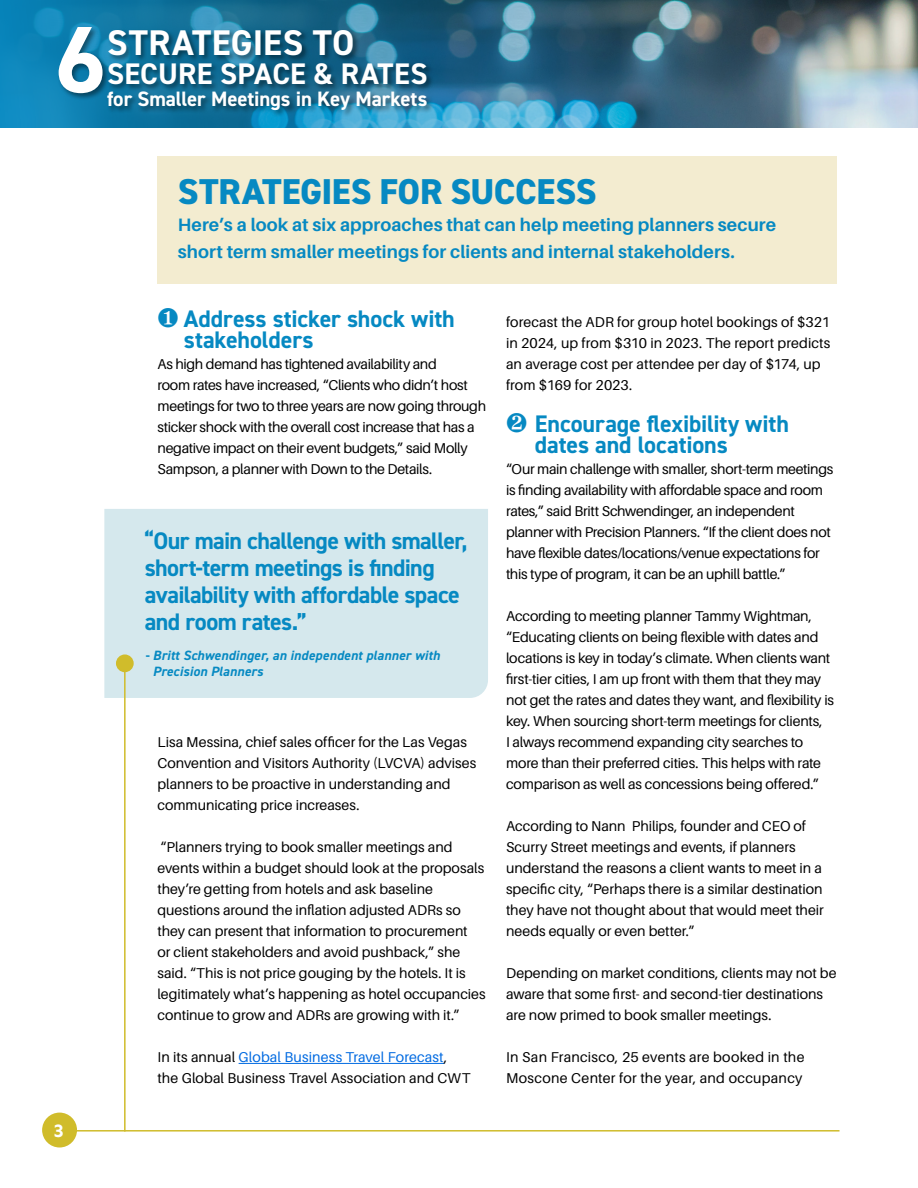
<style>
.page{position:relative;width:918px;height:1188px;background:#fff}
.page>*{position:absolute;margin:0;border:0;box-sizing:border-box;transform-origin:0 0}
.t1{font:800 36px "DIN2014";letter-spacing:-.01em;color:#0689c2}
.t2{font:700 35.85px "DIN2014";letter-spacing:.015em;color:#fff}
.t3{font:700 29.85px "DIN2014";letter-spacing:.005em;color:#fff}
.t4{font:700 24px/27px "DIN2014";letter-spacing:-.02em;color:#0689c2}
.t5{font:700 20.85px "DIN2014";letter-spacing:-.005em;color:#fff}
.t6{font:700 18px/27px "Aileron";letter-spacing:.005em;color:#0689c2}
.t7{font:700 16.5px "New Hero";color:#fff}
.t8{font:14.25px/21px "Aileron";letter-spacing:-.01em;color:#000}
.t9{font:14.25px/21px "Aileron";letter-spacing:.01em;color:#000}
.t10{font:14.25px/21px "Aileron";letter-spacing:.02em;color:#000}
.t11{font:italic 700 13.5px/16.2px "DIN2014";letter-spacing:.015em;color:#0689c2}
.s1{color:#006ae1}
</style>
<div class="page">
<img style="left:0;top:0;width:918px;height:127px">
<div style="left:42px;top:1113px;width:35px;height:35px;background:#d0bc2b;border-radius:50%"></div>
<hr style="left:75px;top:1130px;width:765px;height:2px;background:#d0bc2b">
<div style="left:106px;top:28px;width:328px;height:89px;background:#000;opacity:.45"></div>
<div style="left:57px;top:25px;width:53px;height:76px;background:#000;opacity:.45"></div>
<svg style="left:59px;top:27px;width:44px;height:66px"></svg>
<div style="left:158px;top:156px;width:679px;height:127px;background:#f3ecd0"></div>
<hr style="left:239px;top:1063px;width:205px;height:1px;background:#006ae1">
<div style="left:104px;top:509px;width:384px;height:189px;background:#d5e8ed"></div>
<div style="left:116px;top:654px;width:18px;height:18px;background:#d0bc2b;border-radius:50%"></div>
<hr style="left:124px;top:661px;width:2px;height:471px;background:#d0bc2b">
<p class="t7" style="left:54px;top:1119px;width:11px">3</p>
<h2 class="t2" style="left:107px;top:19px;width:249px">STRATEGIES TO</h2>
<h3 class="t3" style="left:107px;top:54px;width:322px">SECURE SPACE &amp; RATES</h3>
<h3 class="t5" style="left:107px;top:85px;width:322px">for Smaller Meetings in Key Markets</h3>
<h1 class="t1" style="left:178px;top:167px;width:420px">STRATEGIES FOR SUCCESS</h1>
<p class="t6" style="left:178px;top:211px;width:600px">Here’s a look at six approaches that can help meeting planners secure short term smaller meetings for clients and internal stakeholders.</p>
<h3 class="t4" style="left:184px;top:308px;width:273px;line-height:21px;text-indent:-26px">❶ Address sticker shock with stakeholders</h3>
<p class="t8" style="left:157px;top:354px;width:330px">As high demand has tightened availability and<br>room rates have increased, “Clients who didn’t host meetings for two to three years are now going through sticker shock with the overall cost increase that has a negative impact on their event budgets,” said Molly Sampson, a planner with Down to the Details.</p>
<h3 class="t4" style="left:145px;top:527px;width:324px">“Our main challenge with smaller, short-term meetings is finding availability with affordable space and room rates.”</h3>
<p class="t11" style="left:153px;top:647px;width:289px;text-indent:-8px">- Britt Schwendinger, an independent planner with<br>Precision Planners</p>
<p class="t8" style="left:157px;top:732px;width:320px">Lisa Messina, chief sales officer for the Las Vegas Convention and Visitors Authority (LVCVA) advises planners to be proactive in understanding and communicating price increases.</p>
<p class="t8" style="left:157px;top:837px;width:330px">“Planners trying to book smaller meetings and events within a budget should look at the proposals they’re getting from hotels and ask baseline questions around the inflation adjusted ADRs so they can present that information to procurement<br>or client stakeholders and avoid pushback,” she said. “This is not price gouging by the hotels. It is legitimately what’s happening as hotel occupancies continue to grow and ADRs are growing with it.”</p>
<p class="t9" style="left:157px;top:1047px;width:314px">In its annual <span class="s1">Global Business Travel Forecast</span>, the Global Business Travel Association and CWT</p>
<p class="t9" style="left:506px;top:312px;width:326px">forecast the ADR for group hotel bookings of $321 in 2024, up from $310 in 2023. The report predicts an average cost per attendee per day of $174, up from $169 for 2023.</p>
<h3 class="t4" style="left:535px;top:413px;width:256px;line-height:21px;text-indent:-29px">❷ Encourage flexibility with dates and locations</h3>
<p class="t8" style="left:506px;top:459px;width:329px">“Our main challenge with smaller, short-term meetings is finding availability with affordable space and room rates,” said Britt Schwendinger, an independent planner with Precision Planners. “If the client does not have flexible dates/locations/venue expectations for this type of program, it can be an uphill battle.”</p>
<p class="t8" style="left:506px;top:606px;width:330px">According to meeting planner Tammy Wightman, “Educating clients on being flexible with dates and locations is key in today’s climate. When clients want first-tier cities, I am up front with them that they may not get the rates and dates they want, and flexibility is key. When sourcing short-term meetings for clients,<br>I always recommend expanding city searches to more than their preferred cities. This helps with rate comparison as well as concessions being offered.”</p>
<p class="t8" style="left:506px;top:816px;width:319px">According to Nann Philips, founder and CEO of Scurry Street meetings and events, if planners understand the reasons a client wants to meet in a specific city, “Perhaps there is a similar destination they have not thought about that would meet their needs equally or even better.”</p>
<p class="t8" style="left:506px;top:963px;width:332px">Depending on market conditions, clients may not be aware that some first- and second-tier destinations are now primed to book smaller meetings.</p>
<p class="t10" style="left:506px;top:1047px;width:300px">In San Francisco, 25 events are booked in the<br>Moscone Center for the year, and occupancy</p>
</div>
